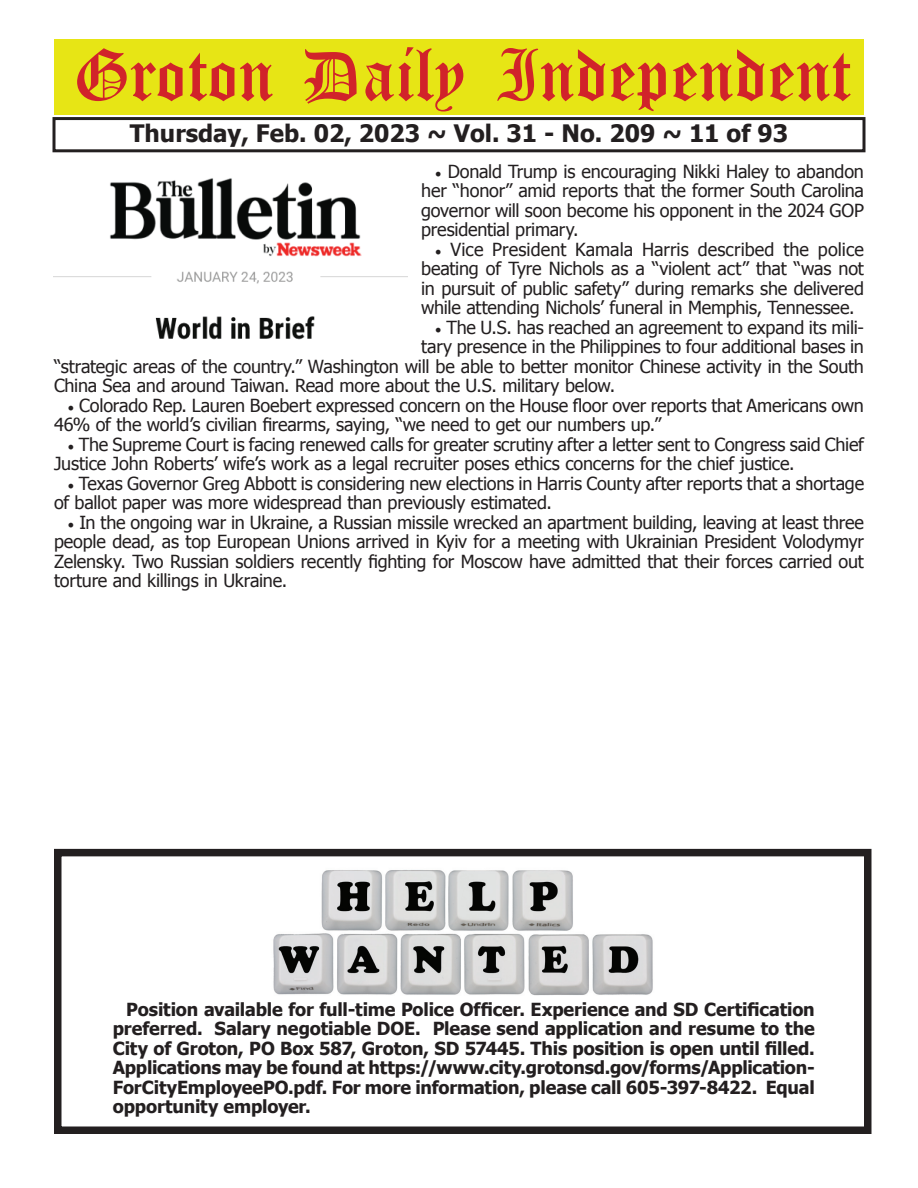
<style>
.page{position:relative;width:918px;height:1188px;background:#fff}
.page>*{position:absolute;margin:0;border:0;box-sizing:border-box;transform-origin:0 0}
.t1{font:54px "Old English Five";color:#d1232a}
.t2{font:700 24px "Tahoma";color:#231f20}
.t3{font:18px/19.5px "Tahoma";letter-spacing:-.01em;color:#231f20;text-align:justify}
.t4{font:700 18px/19.5px "Tahoma";letter-spacing:-.01em;color:#231f20;text-align:justify}
.s1{font-family:"Minion Pro"}
</style>
<div class="page">
<div style="left:52px;top:117px;width:814px;height:35px;border:3px solid #231f20"></div>
<div style="left:54px;top:40px;width:810px;height:75px;background:#e7e515"></div>
<div style="left:54px;top:849px;width:818px;height:285px;border:8px solid #231f20"></div>
<img style="left:273px;top:870px;width:380px;height:126px">
<img style="left:54px;top:178px;width:354px;height:162px">
<h1 class="t1" style="left:73px;top:50px;width:779px">Groton Daily Independent</h1>
<h2 class="t2" style="left:130px;top:116px;width:660px">Thursday, Feb. 02, 2023 ~ Vol. 31 - No. 209 ~ 11 of 93</h2>
<p class="t3" style="left:421px;top:161px;width:444px;text-indent:14px"><span class="s1">•</span> Donald Trump is encouraging Nikki Haley to abandon her “honor” amid reports that the former South Carolina governor will soon become his opponent in the 2024 GOP presidential primary.</p>
<p class="t3" style="left:421px;top:239px;width:444px;text-indent:14px"><span class="s1">•</span> Vice President Kamala Harris described the police beating of Tyre Nichols as a “violent act” that “was not in pursuit of public safety” during remarks she delivered while attending Nichols’ funeral in Memphis, Tennessee.</p>
<p class="t3" style="left:435px;top:317px;width:431px"><span class="s1">•</span> The U.S. has reached an agreement to expand its mili-</p>
<p class="t3" style="left:421px;top:336px;width:444px">tary presence in the Philippines to four additional bases in</p>
<p class="t3" style="left:54px;top:356px;width:812px">“strategic areas of the country.” Washington will be able to better monitor Chinese activity in the South</p>
<p class="t3" style="left:54px;top:375px;width:563px">China Sea and around Taiwan. Read more about the U.S. military below.</p>
<p class="t3" style="left:54px;top:395px;width:811px;text-indent:14px"><span class="s1">•</span> Colorado Rep. Lauren Boebert expressed concern on the House floor over reports that Americans own<br>46% of the world’s civilian firearms, saying, “we need to get our numbers up.”</p>
<p class="t3" style="left:54px;top:434px;width:811px;text-indent:14px"><span class="s1">•</span> The Supreme Court is facing renewed calls for greater scrutiny after a letter sent to Congress said Chief<br>Justice John Roberts’ wife’s work as a legal recruiter poses ethics concerns for the chief justice.</p>
<p class="t3" style="left:54px;top:473px;width:812px;text-indent:14px"><span class="s1">•</span> Texas Governor Greg Abbott is considering new elections in Harris County after reports that a shortage of ballot paper was more widespread than previously estimated.</p>
<p class="t3" style="left:54px;top:512px;width:812px;text-indent:14px"><span class="s1">•</span> In the ongoing war in Ukraine, a Russian missile wrecked an apartment building, leaving at least three people dead, as top European Unions arrived in Kyiv for a meeting with Ukrainian President Volodymyr Zelensky. Two Russian soldiers recently fighting for Moscow have admitted that their forces carried out torture and killings in Ukraine.</p>
<p class="t4" style="left:113px;top:999px;width:704px;text-indent:14px">Position available for full-time Police Officer. Experience and SD Certification preferred. Salary negotiable DOE. Please send application and resume to the City of Groton, PO Box 587, Groton, SD 57445. This position is open until filled.<br>Applications may be found at https://www.city.grotonsd.gov/forms/Application-ForCityEmployeePO.pdf. For more information, please call 605-397-8422. Equal opportunity employer.</p>
</div>
